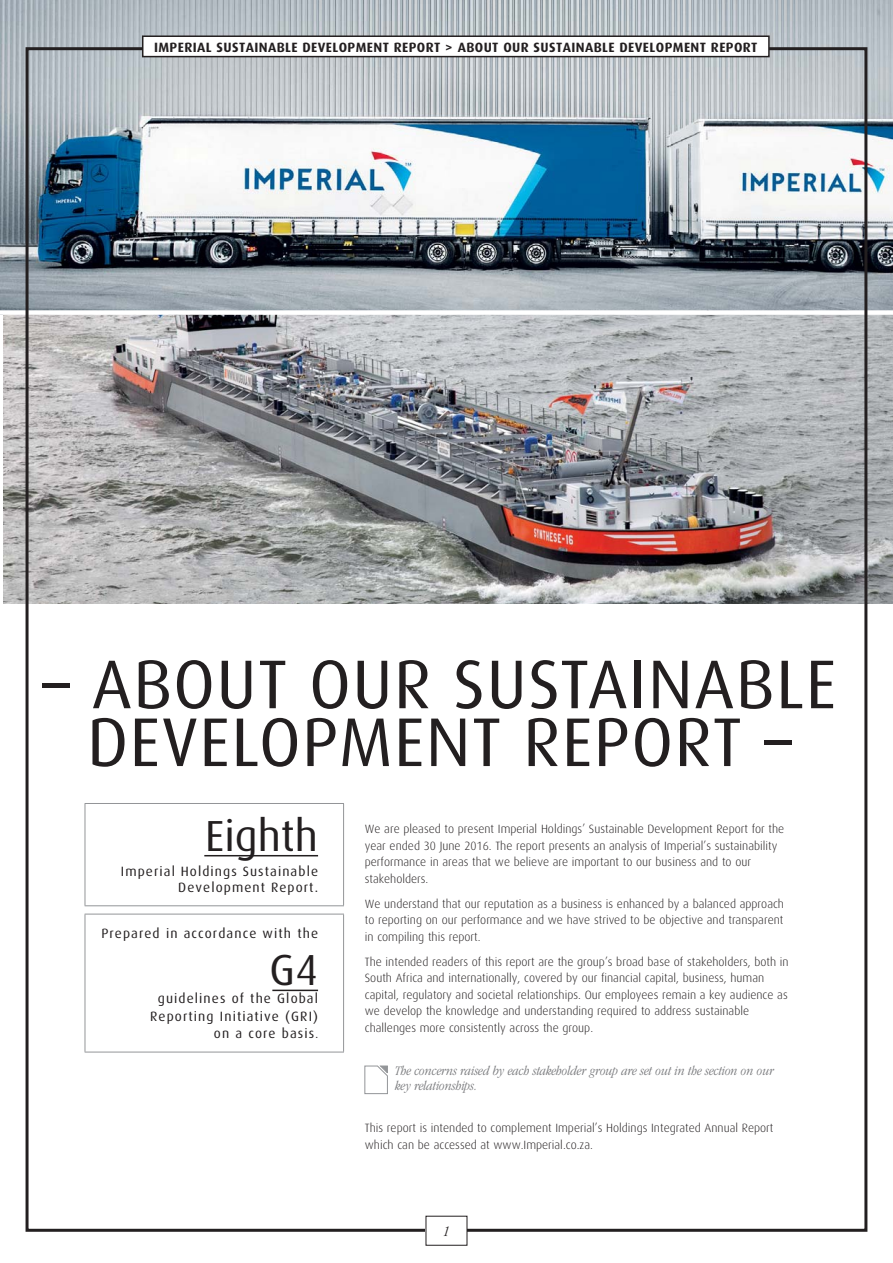
<style>
.page{position:relative;width:893px;height:1263px;background:#fff}
.page>*{position:absolute;margin:0;border:0;box-sizing:border-box;transform-origin:0 0}
.t1{font:69px/57.8px "Dax";letter-spacing:.02em;color:#231f20;text-align:center}
.t2{font:43.5px "Dax";color:#231f20}
.t3{font:italic 300 condensed 15px "ITC Garamond Std";color:#231f20}
.t4{font:13.5px/17.7px "Dax";letter-spacing:.08em;color:#231f20;text-align:right}
.t5{font:italic 300 condensed 13.5px/15px "ITC Garamond Std";color:#77787b}
.t6{font:700 13.5px "Dax";letter-spacing:.03em;color:#231f20}
.t7{font:300 12px/16.5px "Dax";color:#231f20}
.s1{font-size:10.95px}
</style>
<div class="page">
<img style="left:1px;top:0;width:892px;height:310px">
<img style="left:3px;top:315px;width:890px;height:289px">
<hr style="left:85px;top:803px;width:259px;height:1px;background:#939598">
<hr style="left:85px;top:804px;width:1px;height:101px;background:#939598">
<hr style="left:343px;top:804px;width:1px;height:101px;background:#939598">
<hr style="left:85px;top:914px;width:1px;height:138px;background:#939598">
<hr style="left:343px;top:914px;width:1px;height:138px;background:#939598">
<hr style="left:85px;top:1052px;width:259px;height:1px;background:#939598">
<hr style="left:85px;top:905px;width:259px;height:1px;background:#939598">
<hr style="left:85px;top:914px;width:259px;height:1px;background:#939598">
<hr style="left:204px;top:855px;width:114px;height:1px;background:#231f20">
<hr style="left:272px;top:990px;width:46px;height:1px;background:#231f20">
<svg style="left:364px;top:1065px;width:24px;height:29px"></svg>
<div style="left:143px;top:36px;width:626px;height:21px;background:#fff"></div>
<div style="left:142px;top:35px;width:628px;height:22px;border:2px solid #231f20"></div>
<p class="t6" style="left:154px;top:42px;width:605px">IMPERIAL SUSTAINABLE DEVELOPMENT REPORT &gt; ABOUT OUR SUSTAINABLE DEVELOPMENT REPORT</p>
<h1 class="t1" style="left:42px;top:659px;width:795px">– ABOUT OUR SUSTAINABLE<br>DEVELOPMENT REPORT –</h1>
<h2 class="t2" style="left:205px;top:814px;width:114px">Eighth</h2>
<p class="t4" style="left:121px;top:863px;width:199px;line-height:16.5px">Imperial Holdings Sustainable<br>Development Report.</p>
<p class="t4" style="left:101px;top:925px;width:218px">Prepared in accordance with the</p>
<h2 class="t2" style="left:270px;top:949px;width:50px">G4</h2>
<p class="t4" style="left:150px;top:990px;width:169px">guidelines of the Global<br>Reporting Initiative (GRI) on a core basis<span class="s1">.</span></p>
<p class="t7" style="left:365px;top:821px;width:421px">We are pleased to present Imperial Holdings’ Sustainable Development Report for the year ended 30 June 2016. The report presents an analysis of Imperial’s sustainability performance in areas that we believe are important to our business and to our stakeholders.</p>
<p class="t7" style="left:365px;top:896px;width:421px;text-align:justify">We understand that our reputation as a business is enhanced by a balanced approach to reporting on our performance and we have strived to be objective and transparent in compiling this report.</p>
<p class="t7" style="left:365px;top:954px;width:425px">The intended readers of this report are the group’s broad base of stakeholders, both in South Africa and internationally, covered by our financial capital, business, human capital, regulatory and societal relationships. Our employees remain a key audience as we develop the knowledge and understanding required to address sustainable challenges more consistently across the group.</p>
<p class="t5" style="left:395px;top:1065px;width:380px">The concerns raised by each stakeholder group are set out in the section on our key relationships.</p>
<p class="t7" style="left:365px;top:1121px;width:410px">This report is intended to complement Imperial’s Holdings Integrated Annual Report which can be accessed at www.Imperial.co.za.</p>
<p class="t3" style="left:443px;top:1222px;width:8px">1</p>
</div>
